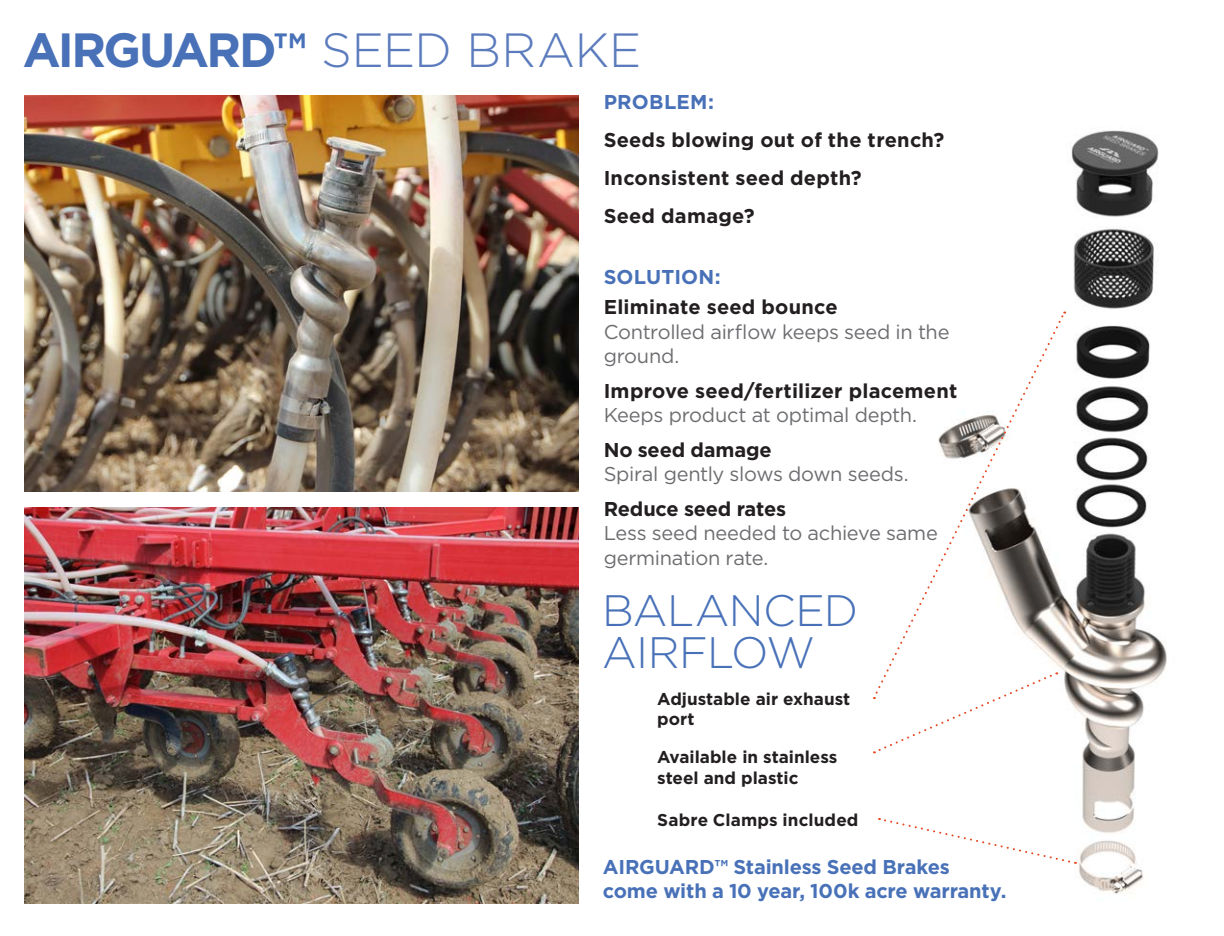
<style>
.page{position:relative;width:1224px;height:936px;background:#fff}
.page>*{position:absolute;margin:0;border:0;box-sizing:border-box;transform-origin:0 0}
.t1{font:700 48px "Gotham";letter-spacing:-.055em;color:#4871b8}
.t2{font:300 44px/42px "Gotham";letter-spacing:-.015em;color:#4871b8}
.t3{font:20px/24.6px "Gotham";letter-spacing:-.015em;color:#6c6d70}
.t4{font:700 20px/24.6px "Gotham";letter-spacing:.01em;color:#231f20}
.t5{font:700 20px "Gotham";letter-spacing:-.01em;color:#4871b8}
.t6{font:700 20px "Gotham";letter-spacing:.01em;color:#4871b8}
.t7{font:700 20px "Gotham";letter-spacing:.015em;color:#4871b8}
.Hero_Lable_Head{font:700 17.2px/20.6px "Gotham";color:#231f20}
.s1{font-weight:300;color:#5b7bbd}
.s2{font-weight:700;color:#231f20}
.s3{font-weight:400;color:#6c6d70}
</style>
<div class="page">
<img style="left:1063px;top:130px;width:104px;height:764px">
<svg style="left:886px;top:313px;width:180px;height:382px"></svg>
<img style="left:25px;top:96px;width:554px;height:396px">
<svg style="left:874px;top:672px;width:183px;height:81px"></svg>
<img style="left:25px;top:507px;width:554px;height:396px">
<svg style="left:879px;top:818px;width:197px;height:47px"></svg>
<p class="t1" style="left:23px;top:18px;width:620px">AIRGUARD™ <span class="s1">SEED BRAKE</span></p>
<p class="t7" style="left:604px;top:88px;width:112px">PROBLEM:</p>
<p class="t4" style="left:604px;top:127px;width:342px">Seeds blowing out of the trench?</p>
<p class="t4" style="left:604px;top:165px;width:259px">Inconsistent seed depth?</p>
<p class="t4" style="left:604px;top:203px;width:153px">Seed damage?</p>
<p class="t6" style="left:604px;top:263px;width:119px">SOLUTION:</p>
<p class="t3" style="left:604px;top:294px;width:347px"><span class="s2">Eliminate seed bounce<br></span>Controlled airflow keeps seed in the ground.</p>
<p class="t4" style="left:604px;top:378px;width:355px">Improve seed/fertilizer placement<br><span class="s3">Keeps product at optimal depth.</span></p>
<p class="t3" style="left:604px;top:437px;width:307px"><span class="s2">No seed damage<br></span>Spiral gently slows down seeds.</p>
<p class="t3" style="left:604px;top:496px;width:336px"><span class="s2">Reduce seed rates<br></span>Less seed needed to achieve same germination rate.</p>
<p class="t2" style="left:602px;top:589px;width:257px">BALANCED<br>AIRFLOW</p>
<p class="Hero_Lable_Head" style="left:657px;top:688px;width:194px">Adjustable air exhaust port</p>
<p class="Hero_Lable_Head" style="left:657px;top:747px;width:182px">Available in stainless steel and plastic</p>
<p class="Hero_Lable_Head" style="left:657px;top:810px;width:203px">Sabre Clamps included</p>
<p class="t5" style="left:603px;top:853px;width:348px">AIRGUARD™ Stainless Seed Brakes</p>
<p class="t5" style="left:603px;top:877px;width:405px">come with a 10 year, 100k acre warranty.</p>
</div>
